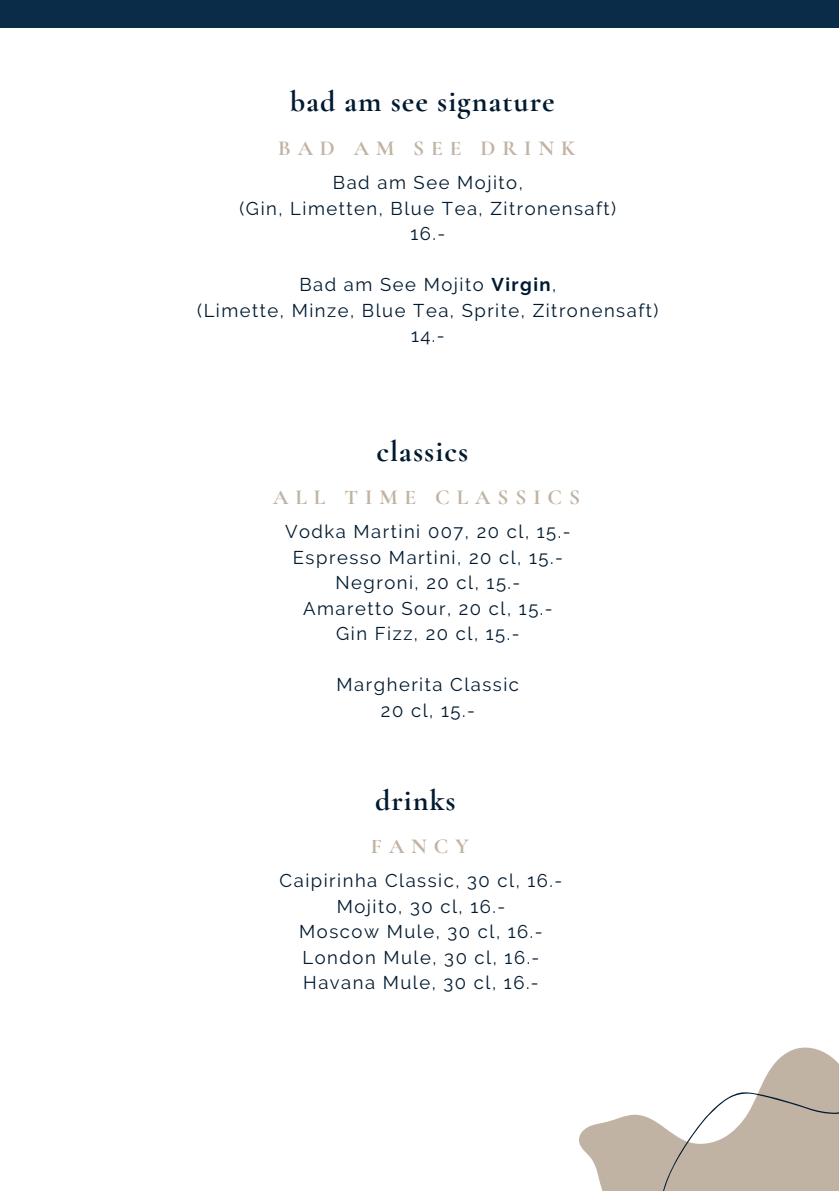
<style>
.page{position:relative;width:839px;height:1191px;background:#fff}
.page>*{position:absolute;margin:0;border:0;box-sizing:border-box;transform-origin:0 0}
.t1{font:700 30px "Cormorant Garamond";letter-spacing:.035em;color:#011a30}
.t2{font:700 21.4px "Cormorant Garamond";letter-spacing:.325em;color:#c1b3a4}
.t3{font:18.4px "Raleway";letter-spacing:.08em;color:#011a30}
.s1{font-weight:700}
</style>
<div class="page">
<div style="left:0;top:0;width:838px;height:27px;background:#0b2c49"></div>
<svg style="left:579px;top:1047px;width:259px;height:144px"></svg>
<svg style="left:654px;top:1076px;width:184px;height:115px"></svg>
<h2 class="t1" style="left:290px;top:83px;width:266px">bad am see signature</h2>
<h3 class="t2" style="left:278px;top:136px;width:298px">BAD AM SEE DRINK</h3>
<p class="t3" style="left:333px;top:172px;width:191px">Bad am See Mojito,</p>
<p class="t3" style="left:239px;top:198px;width:378px">(Gin, Limetten, Blue Tea, Zitronensaft)</p>
<p class="t3" style="left:410px;top:223px;width:36px">16.-</p>
<p class="t3" style="left:299px;top:274px;width:258px">Bad am See Mojito <span class="s1">Virgin</span>,</p>
<p class="t3" style="left:197px;top:300px;width:463px">(Limette, Minze, Blue Tea, Sprite, Zitronensaft)</p>
<p class="t3" style="left:411px;top:325px;width:35px">14.-</p>
<h2 class="t1" style="left:376px;top:433px;width:93px">classics</h2>
<h3 class="t2" style="left:273px;top:485px;width:308px">ALL TIME CLASSICS</h3>
<p class="t3" style="left:285px;top:521px;width:287px">Vodka Martini 007, 20 cl, 15.-</p>
<p class="t3" style="left:293px;top:546px;width:271px">Espresso Martini, 20 cl, 15.-</p>
<p class="t3" style="left:335px;top:572px;width:186px">Negroni, 20 cl, 15.-</p>
<p class="t3" style="left:303px;top:597px;width:251px">Amaretto Sour, 20 cl, 15.-</p>
<p class="t3" style="left:336px;top:623px;width:185px">Gin Fizz, 20 cl, 15.-</p>
<p class="t3" style="left:336px;top:674px;width:184px">Margherita Classic</p>
<p class="t3" style="left:381px;top:699px;width:95px">20 cl, 15.-</p>
<h1 class="t1" style="left:375px;top:782px;width:82px">drinks</h1>
<h3 class="t2" style="left:371px;top:833px;width:99px">FANCY</h3>
<p class="t3" style="left:279px;top:870px;width:284px">Caipirinha Classic, 30 cl, 16.-</p>
<p class="t3" style="left:337px;top:895px;width:170px">Mojito, 30 cl, 16.-</p>
<p class="t3" style="left:299px;top:921px;width:245px">Moscow Mule, 30 cl, 16.-</p>
<p class="t3" style="left:302px;top:946px;width:238px">London Mule, 30 cl, 16.-</p>
<p class="t3" style="left:303px;top:972px;width:237px">Havana Mule, 30 cl, 16.-</p>
</div>
